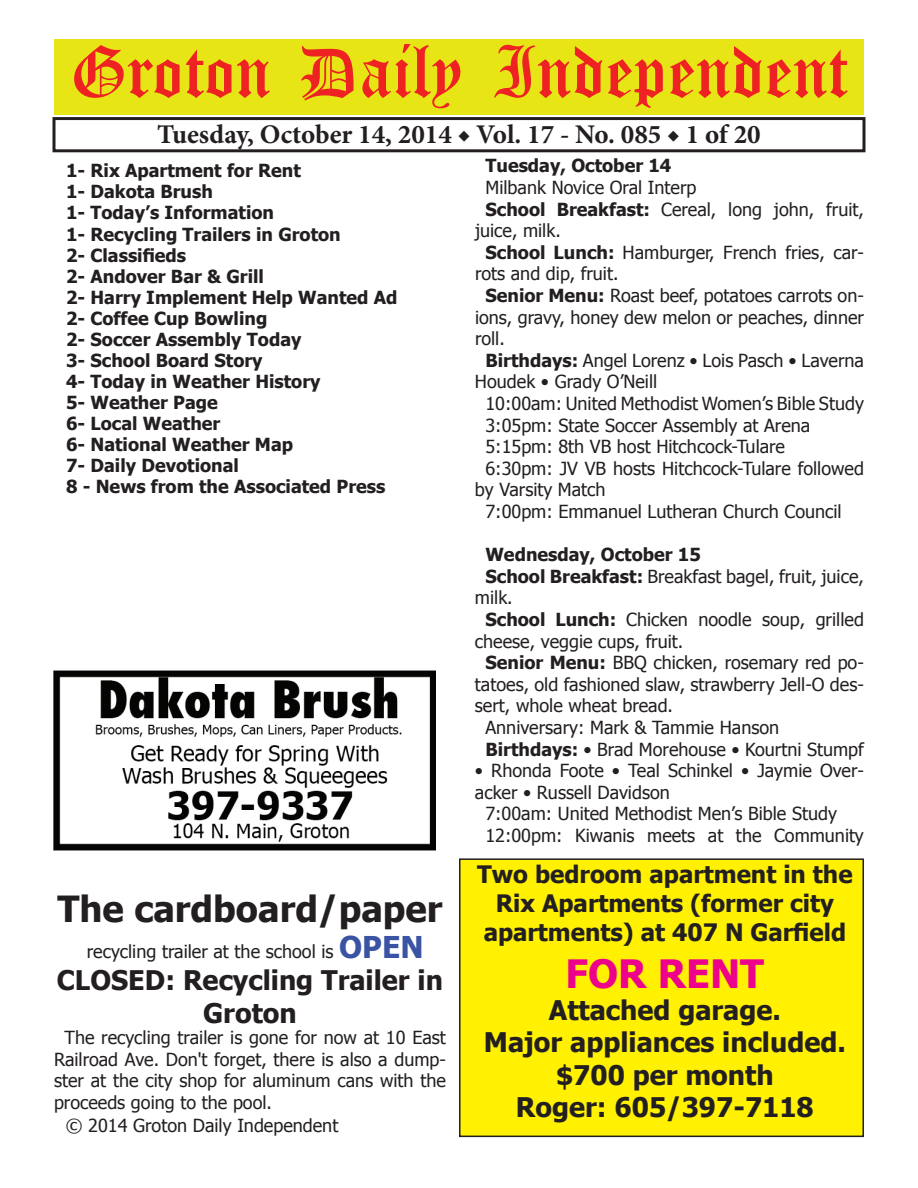
<style>
.page{position:relative;width:918px;height:1188px;background:#fff}
.page>*{position:absolute;margin:0;border:0;box-sizing:border-box;transform-origin:0 0}
.t1{font:54px "Old English Five";color:#ee2123}
.t2{font:700 39px "Tahoma";color:#ed028c}
.t3{font:700 36px "Tahoma";color:#231f20}
.t4{font:700 27px/32.4px "Tahoma";color:#231f20;text-align:center}
.t5{font:700 27px "Minion Pro";color:#231f20}
.t6{font:700 24px/28.8px "Tahoma";color:#231f20;text-align:center}
.t7{font:18px/21.6px "Tahoma";color:#231f20;text-align:justify}
.t8{font:700 18px/21px "Tahoma";color:#231f20}
.s1{font-weight:700}
.s2{font-weight:700;font-size:30px;color:#3a53a3}
</style>
<div class="page">
<div style="left:52px;top:117px;width:814px;height:35px;border:3px solid #231f20"></div>
<div style="left:54px;top:40px;width:810px;height:75px;background:#e7e515"></div>
<div style="left:460px;top:859px;width:403px;height:277px;background:#fff101"></div>
<div style="left:459px;top:858px;width:405px;height:279px;border:2px solid #231f20"></div>
<img style="left:53px;top:670px;width:383px;height:180px">
<h1 class="t1" style="left:70px;top:47px;width:779px">Groton Daily Independent</h1>
<h3 class="t5" style="left:157px;top:116px;width:605px">Tuesday, October 14, 2014 ◆ Vol. 17 - No. 085 ◆ 1 of 20</h3>
<p class="t8" style="left:486px;top:154px;width:187px">Tuesday, October 14</p>
<p class="t7" style="left:486px;top:176px;width:212px">Milbank Novice Oral Interp</p>
<p class="t7" style="left:486px;top:197px;width:380px"><span class="s1">School Breakfast:</span> Cereal, long john, fruit,</p>
<p class="t7" style="left:475px;top:219px;width:87px">juice, milk.</p>
<p class="t7" style="left:486px;top:241px;width:380px"><span class="s1">School Lunch:</span> Hamburger, French fries, car-</p>
<p class="t7" style="left:475px;top:262px;width:145px">rots and dip, fruit.</p>
<p class="t7" style="left:486px;top:284px;width:380px"><span class="s1">Senior Menu:</span> Roast beef, potatoes carrots on-</p>
<p class="t7" style="left:475px;top:305px;width:391px">ions, gravy, honey dew melon or peaches, dinner</p>
<p class="t7" style="left:475px;top:327px;width:31px">roll.</p>
<p class="t7" style="left:486px;top:349px;width:380px"><span class="s1">Birthdays:</span> Angel Lorenz • Lois Pasch • Laverna</p>
<p class="t7" style="left:475px;top:370px;width:184px">Houdek • Grady O’Neill</p>
<p class="t7" style="left:485px;top:392px;width:380px">10:00am: United Methodist Women’s Bible Study</p>
<p class="t7" style="left:485px;top:413px;width:326px">3:05pm: State Soccer Assembly at Arena</p>
<p class="t7" style="left:485px;top:435px;width:301px">5:15pm: 8th VB host Hitchcock-Tulare</p>
<p class="t7" style="left:485px;top:457px;width:380px">6:30pm: JV VB hosts Hitchcock-Tulare followed</p>
<p class="t7" style="left:475px;top:478px;width:132px">by Varsity Match</p>
<p class="t7" style="left:485px;top:500px;width:358px">7:00pm: Emmanuel Lutheran Church Council</p>
<p class="t8" style="left:485px;top:543px;width:217px">Wednesday, October 15</p>
<p class="t7" style="left:485px;top:565px;width:380px"><span class="s1">School Breakfast:</span> Breakfast bagel, fruit, juice,</p>
<p class="t7" style="left:475px;top:586px;width:39px">milk.</p>
<p class="t7" style="left:485px;top:608px;width:380px"><span class="s1">School Lunch:</span> Chicken noodle soup, grilled</p>
<p class="t7" style="left:475px;top:629px;width:210px">cheese, veggie cups, fruit.</p>
<p class="t7" style="left:485px;top:651px;width:380px"><span class="s1">Senior Menu:</span> BBQ chicken, rosemary red po-</p>
<p class="t7" style="left:475px;top:673px;width:390px">tatoes, old fashioned slaw, strawberry Jell-O des-</p>
<p class="t7" style="left:475px;top:694px;width:200px">sert, whole wheat bread.</p>
<p class="t7" style="left:485px;top:716px;width:295px">Anniversary: Mark &amp; Tammie Hanson</p>
<p class="t7" style="left:485px;top:737px;width:380px"><span class="s1">Birthdays:</span> • Brad Morehouse • Kourtni Stumpf</p>
<p class="t7" style="left:475px;top:759px;width:390px">• Rhonda Foote • Teal Schinkel • Jaymie Over-</p>
<p class="t7" style="left:475px;top:781px;width:196px">acker • Russell Davidson</p>
<p class="t7" style="left:485px;top:802px;width:353px">7:00am: United Methodist Men’s Bible Study</p>
<p class="t7" style="left:485px;top:824px;width:380px">12:00pm: Kiwanis meets at the Community</p>
<p class="t8" style="left:66px;top:159px;width:333px">1- Rix Apartment for Rent<br>1- Dakota Brush<br>1- Today’s Information<br>1- Recycling Trailers in Groton<br>2- Classifieds<br>2- Andover Bar &amp; Grill<br>2- Harry Implement Help Wanted Ad<br>2- Coffee Cup Bowling<br>2- Soccer Assembly Today<br>3- School Board Story<br>4- Today in Weather History<br>5- Weather Page<br>6- Local Weather<br>6- National Weather Map<br>7- Daily Devotional<br>8 - News from the Associated Press</p>
<h3 class="t3" style="left:57px;top:884px;width:387px">The cardboard/paper</h3>
<p class="t7" style="left:87px;top:940px;width:338px">recycling trailer at the school is <span class="s2">OPEN</span></p>
<h3 class="t4" style="left:57px;top:963px;width:388px">CLOSED: Recycling Trailer in<br>Groton</h3>
<p class="t7" style="left:54px;top:1026px;width:394px;text-indent:10px">The recycling trailer is gone for now at 10 East Railroad Ave. Don't forget, there is also a dump&shy;ster at the city shop for aluminum cans with the proceeds going to the pool.</p>
<p class="t7" style="left:66px;top:1114px;width:274px">© 2014 Groton Daily Independent</p>
<h3 class="t6" style="left:477px;top:859px;width:377px">Two bedroom apartment in the<br>Rix Apartments (former city apartments) at 407 N Garfield</h3>
<h2 class="t2" style="left:566px;top:946px;width:200px">FOR RENT</h2>
<h3 class="t4" style="left:484px;top:992px;width:363px">Attached garage.<br>Major appliances included. $700 per month<br>Roger: 605/397-7118</h3>
</div>
